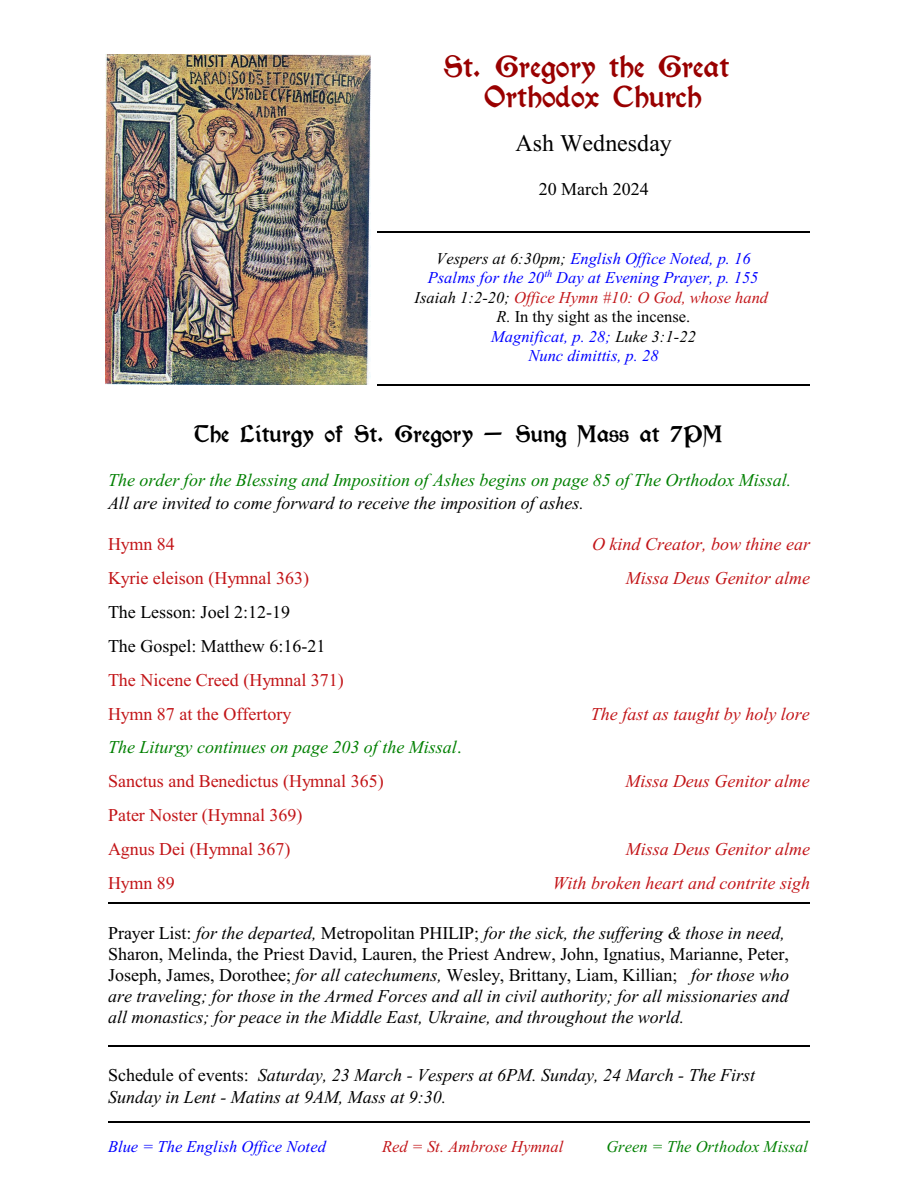
<style>
.page{position:relative;width:918px;height:1188px;background:#fff}
.page>*{position:absolute;margin:0;border:0;box-sizing:border-box;transform-origin:0 0}
.t1{font:27px/29.8px "Kelmscott";color:#900;text-align:center}
.t2{font:24px "Times New Roman";color:#000}
.t3{font:21px "Kelmscott";color:#000}
.t4{font:italic 18px/21.3px "Times New Roman";color:#000}
.t5{font:italic 18px/33.9px "Times New Roman";color:#008000}
.t6{font:italic 18px "Times New Roman";color:#c21417}
.t7{font:18px/33.9px "Times New Roman";color:#c21417}
.t8{font:18px/33.9px "Times New Roman";color:#000}
.t9{font:italic 16.5px/19.5px "Times New Roman";color:#00f;text-align:center}
.t10{font:italic 16.5px "Times New Roman";color:#008000}
.t11{font:italic 16.5px "Times New Roman";color:#c21417}
.s1{color:#000}
.s2{color:#c21417}
.s3{font-style:normal;color:#000}
.s4{font-style:normal}
.s5{font-style:normal;color:#c21417}
</style>
<div class="page">
<img style="left:106px;top:54px;width:265px;height:331px">
<hr style="left:377px;top:231px;width:433px;height:1px;background:#000">
<hr style="left:377px;top:384px;width:433px;height:2px;background:#000">
<hr style="left:108px;top:903px;width:702px;height:1px;background:#000">
<hr style="left:108px;top:1045px;width:702px;height:2px;background:#000">
<hr style="left:108px;top:1121px;width:702px;height:1px;background:#000">
<h1 class="t1" style="left:444px;top:54px;width:287px">St. Gregory the Great<br>Orthodox Church</h1>
<h2 class="t2" style="left:516px;top:135px;width:158px">Ash Wednesday</h2>
<p class="t8" style="left:539px;top:174px;width:111px">20 March 2024</p>
<p class="t9" style="left:415px;top:250px;width:355px"><span class="s1">Vespers at 6:30pm;</span> English Office Noted, p. 16<br>Psalms for the 20<sup>th</sup> Day at Evening Prayer, p. 155<br><span class="s1">Isaiah 1:2-20;</span> <span class="s2">Office Hymn #10: O God, whose hand </span><span class="s1">R.</span> <span class="s3">In thy sight as the incense.<br></span>Magnificat, p. 28; <span class="s1">Luke 3:1-22<br></span>Nunc dimittis, p. 28</p>
<p class="t3" style="left:195px;top:424px;width:530px">The Liturgy of St. Gregory - Sung Mass at 7PM</p>
<p class="t5" style="left:108px;top:465px;width:685px">The order for the Blessing and Imposition of Ashes begins on page 85 of The Orthodox Missal.</p>
<p class="t4" style="left:108px;top:494px;width:477px">All are invited to come forward to receive the imposition of ashes.</p>
<p class="t7" style="left:108px;top:529px;width:68px">Hymn 84</p>
<p class="t6" style="left:592px;top:538px;width:219px">O kind Creator, bow thine ear</p>
<p class="t7" style="left:108px;top:563px;width:203px">Kyrie eleison (Hymnal 363)</p>
<p class="t6" style="left:626px;top:572px;width:186px">Missa Deus Genitor alme</p>
<p class="t8" style="left:108px;top:597px;width:219px">The Lesson: Joel 2:12-19<br>The Gospel: Matthew 6:16-21</p>
<p class="t7" style="left:108px;top:665px;width:237px">The Nicene Creed (Hymnal 371)<br>Hymn 87 at the Offertory</p>
<p class="t6" style="left:591px;top:707px;width:221px">The fast as taught by holy lore</p>
<p class="t5" style="left:108px;top:732px;width:355px">The Liturgy continues on page 203 of the Missal<span class="s4">.<br></span><span class="s5">Sanctus and Benedictus (Hymnal 365)</span></p>
<p class="t7" style="left:108px;top:800px;width:196px">Pater Noster (Hymnal 369)<br>Agnus Dei (Hymnal 367)</p>
<p class="t6" style="left:626px;top:775px;width:186px">Missa Deus Genitor alme</p>
<p class="t6" style="left:626px;top:843px;width:186px">Missa Deus Genitor alme</p>
<p class="t7" style="left:108px;top:868px;width:68px">Hymn 89</p>
<p class="t6" style="left:553px;top:876px;width:259px">With broken heart and contrite sigh</p>
<p class="t4" style="left:108px;top:924px;width:683px"><span class="s4">Prayer List:</span> for the departed, <span class="s4">Metropolitan PHILIP;</span> for the sick, the suffering &amp; those in need, <span class="s4">Sharon, Melinda, the Priest David, Lauren, the Priest Andrew, John, Ignatius, Marianne, Peter, Joseph, James, Dorothee;</span> for all catechumens, <span class="s4">Wesley, Brittany, Liam, Killian;</span> for those who are traveling; for those in the Armed Forces and all in civil authority; for all missionaries and all monastics; for peace in the Middle East, Ukraine, and throughout the world.</p>
<p class="t4" style="left:108px;top:1066px;width:649px"><span class="s4">Schedule of events:</span> Saturday, 23 March - Vespers at 6PM. Sunday, 24 March - The First<br>Sunday in Lent - Matins at 9AM, Mass at 9:30.</p>
<p class="t9" style="left:108px;top:1138px;width:220px">Blue = The English Office Noted</p>
<p class="t11" style="left:382px;top:1141px;width:183px">Red = St. Ambrose Hymnal</p>
<p class="t10" style="left:606px;top:1141px;width:203px">Green = The Orthodox Missal</p>
</div>
